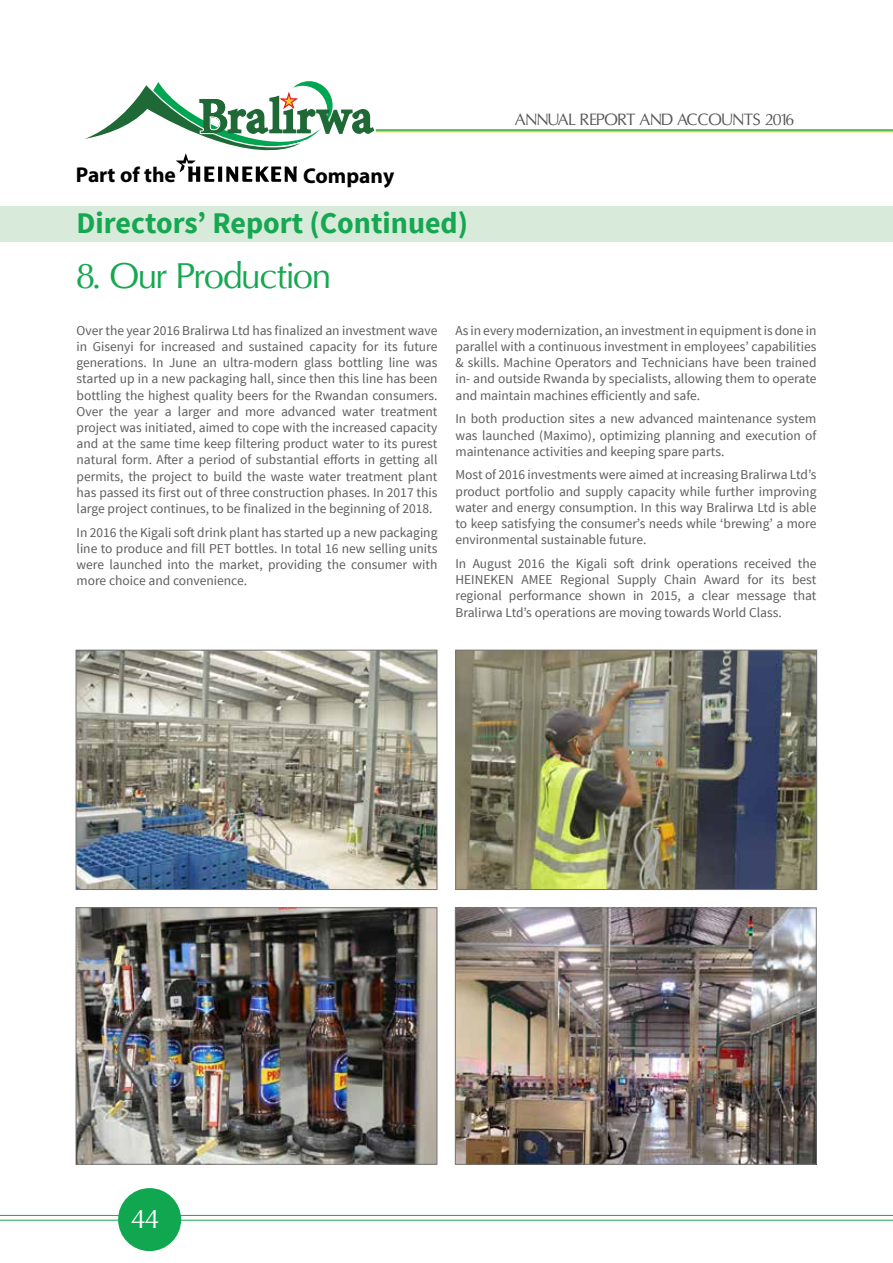
<style>
.page{position:relative;width:893px;height:1263px;background:#fff}
.page>*{position:absolute;margin:0;border:0;box-sizing:border-box;transform-origin:0 0}
.t1{font:36px "Oregon LDO";color:#16a751}
.t2{font:700 30px "Source Sans Pro";color:#16a751}
.t3{font:27px "Oregon LDO";color:#fffffe}
.t4{font:700 21.45px "Myriad Pro";color:#010000}
.t5{font:16.5px "Oregon LDO";color:#565659}
.t6{font:13.5px/16.2px "Source Sans Pro";color:#5f5b5b;text-align:justify}
</style>
<div class="page">
<hr style="left:0;top:1215px;width:893px;height:1px;background:#1ba84f">
<hr style="left:0;top:1220px;width:893px;height:1px;background:#1ba84f">
<div style="left:118px;top:1188px;width:63px;height:63px;background:#11a751;border-radius:50%"></div>
<hr style="left:376px;top:129px;width:517px;height:2px;background:#16a751">
<hr style="left:376px;top:131px;width:517px;height:1px;background:#ffcb0b">
<svg style="left:85px;top:81px;width:291px;height:101px"></svg>
<div style="left:0;top:207px;width:893px;height:35px;background:#d8eada"></div>
<img style="left:78px;top:909px;width:357px;height:253px">
<div style="left:76px;top:907px;width:361px;height:257px;border:1px solid #767474"></div>
<img style="left:457px;top:910px;width:357px;height:252px">
<div style="left:455px;top:908px;width:361px;height:256px;border:1px solid #767474"></div>
<img style="left:78px;top:652px;width:357px;height:236px">
<div style="left:76px;top:650px;width:361px;height:240px;border:1px solid #767474"></div>
<img style="left:457px;top:652px;width:358px;height:236px">
<div style="left:455px;top:650px;width:362px;height:240px;border:1px solid #767474"></div>
<h3 class="t4" style="left:76px;top:160px;width:102px">Part of the</h3>
<h3 class="t4" style="left:303px;top:161px;width:93px">Company</h3>
<h2 class="t2" style="left:77px;top:204px;width:393px">Directors’ Report (Continued)</h2>
<p class="t5" style="left:515px;top:110px;width:281px">ANNUAL REPORT AND ACCOUNTS 2016</p>
<h1 class="t1" style="left:77px;top:255px;width:255px">8. Our Production</h1>
<p class="t6" style="left:77px;top:322px;width:362px">Over the year 2016 Bralirwa Ltd has finalized an investment wave in Gisenyi for increased and sustained capacity for its future generations. In June an ultra-modern glass bottling line was started up in a new packaging hall, since then this line has been bottling the highest quality beers for the Rwandan consumers.<br>Over the year a larger and more advanced water treatment project was initiated, aimed to cope with the increased capacity and at the same time keep filtering product water to its purest natural form. After a period of substantial efforts in getting all permits, the project to build the waste water treatment plant has passed its first out of three construction phases. In 2017 this large project continues, to be finalized in the beginning of 2018.</p>
<p class="t6" style="left:77px;top:524px;width:362px">In 2016 the Kigali soft drink plant has started up a new packaging line to produce and fill PET bottles. In total 16 new selling units were launched into the market, providing the consumer with more choice and convenience.</p>
<p class="t6" style="left:455px;top:322px;width:362px">As in every modernization, an investment in equipment is done in parallel with a continuous investment in employees’ capabilities &amp; skills. Machine Operators and Technicians have been trained in- and outside Rwanda by specialists, allowing them to operate and maintain machines efficiently and safe.</p>
<p class="t6" style="left:455px;top:411px;width:362px">In both production sites a new advanced maintenance system was launched (Maximo), optimizing planning and execution of maintenance activities and keeping spare parts.</p>
<p class="t6" style="left:455px;top:467px;width:362px">Most of 2016 investments were aimed at increasing Bralirwa Ltd’s product portfolio and supply capacity while further improving water and energy consumption. In this way Bralirwa Ltd is able to keep satisfying the consumer’s needs while ‘brewing’ a more environmental sustainable future.</p>
<p class="t6" style="left:455px;top:556px;width:362px">In August 2016 the Kigali soft drink operations received the HEINEKEN AMEE Regional Supply Chain Award for its best regional performance shown in 2015, a clear message that Bralirwa Ltd’s operations are moving towards World Class.</p>
<h3 class="t3" style="left:131px;top:1203px;width:29px">44</h3>
</div>
